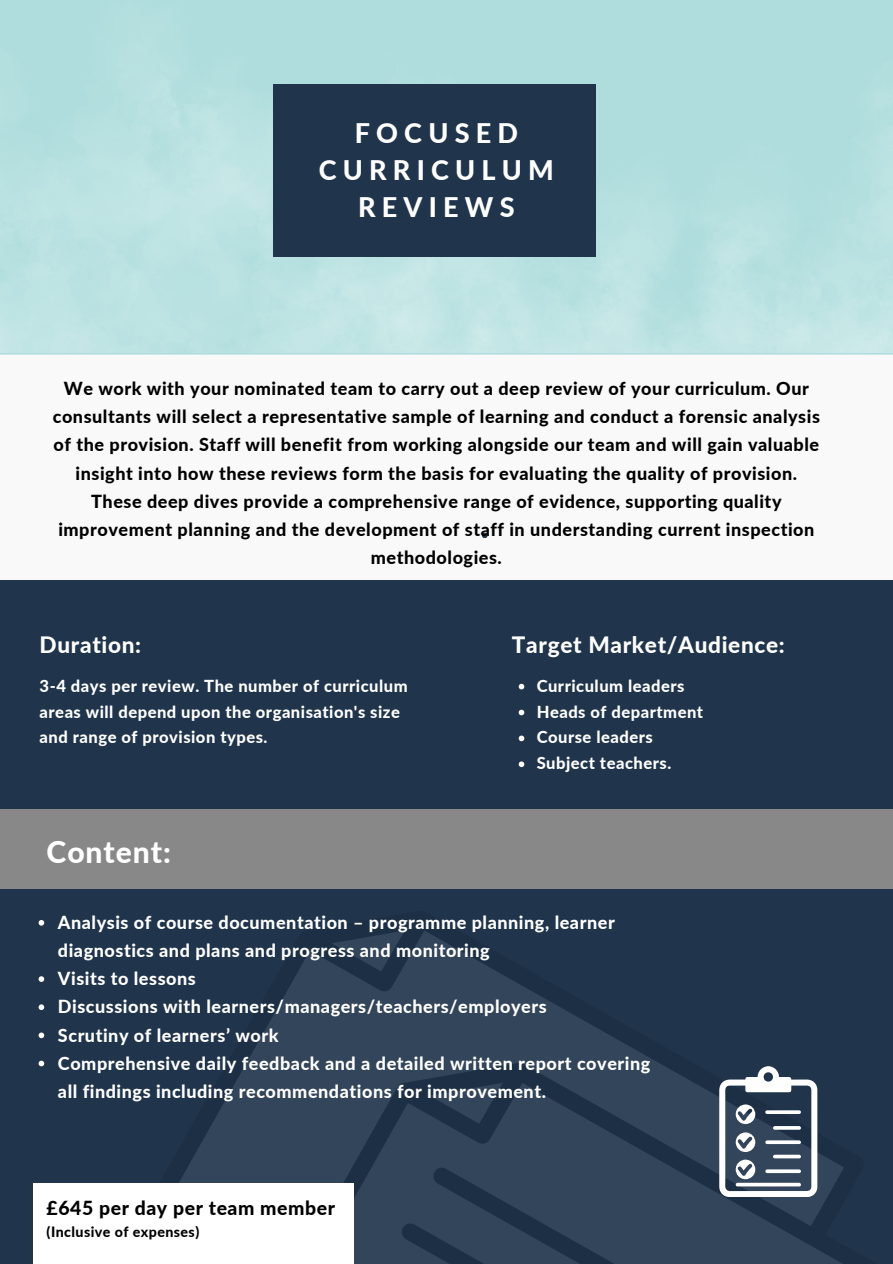
<style>
.page{position:relative;width:893px;height:1264px;background:#fff}
.page>*{position:absolute;margin:0;border:0;box-sizing:border-box;transform-origin:0 0}
.t1{font:800 30px "Lato";letter-spacing:.03em;color:#fff}
.t2{font:800 27px/37.2px "Lato";letter-spacing:.23em;color:#fff;text-align:center}
.t3{font:800 22.5px "Lato";letter-spacing:.03em;color:#fff}
.t4{font:800 19.35px "Lato";letter-spacing:.03em;color:#000}
.t5{font:800 18px/28.2px "Lato";letter-spacing:.03em;color:#000;text-align:center}
.t6{font:800 18px/28.2px "Lato";letter-spacing:.03em;color:#fff}
.t7{font:800 16.5px/25.8px "Lato";letter-spacing:.03em;color:#fff}
.t8{font:800 14.25px "Lato";letter-spacing:.03em;color:#000}
</style>
<div class="page">
<div style="left:0;top:0;width:892px;height:1263px;background:#f9f9f9"></div>
<svg style="left:482px;top:532px;width:5px;height:6px"></svg>
<div style="left:0;top:580px;width:892px;height:683px;background:#20344b"></div>
<svg style="left:38px;top:921px;width:618px;height:146px"></svg>
<svg style="left:126px;top:1062px;width:718px;height:201px;fill:#33455a"></svg>
<div style="left:0;top:809px;width:892px;height:79px;background:#888"></div>
<img style="left:0;top:0;width:892px;height:352px">
<div style="left:273px;top:84px;width:322px;height:172px;background:#20344b"></div>
<div style="left:33px;top:1182px;width:320px;height:81px;background:#fff"></div>
<svg style="left:719px;top:1066px;width:98px;height:130px"></svg>
<svg style="left:518px;top:683px;width:6px;height:6px"></svg>
<svg style="left:518px;top:709px;width:6px;height:6px"></svg>
<svg style="left:518px;top:735px;width:6px;height:6px"></svg>
<svg style="left:518px;top:761px;width:6px;height:6px"></svg>
<svg style="left:39px;top:920px;width:5px;height:5px"></svg>
<svg style="left:39px;top:976px;width:5px;height:5px"></svg>
<svg style="left:39px;top:1004px;width:5px;height:6px"></svg>
<svg style="left:39px;top:1032px;width:5px;height:6px"></svg>
<svg style="left:39px;top:1060px;width:5px;height:6px"></svg>
<h2 class="t2" style="left:319px;top:114px;width:236px">FOCUSED<br>CURRICULUM<br>REVIEWS</h2>
<p class="t5" style="left:53px;top:374px;width:768px">We work with your nominated team to carry out a deep review of your curriculum. Our consultants will select a representative sample of learning and conduct a forensic analysis of the provision. Staff will benefit from working alongside our team and will gain valuable insight into how these reviews form the basis for evaluating the quality of provision.<br>These deep dives provide a comprehensive range of evidence, supporting quality improvement planning and the development of staff in understanding current inspection methodologies.</p>
<p class="t3" style="left:40px;top:631px;width:103px">Duration:</p>
<p class="t3" style="left:512px;top:631px;width:274px">Target Market/Audience:</p>
<p class="t7" style="left:40px;top:672px;width:369px">3-4 days per review. The number of curriculum areas will depend upon the organisation's size and range of provision types.</p>
<h1 class="t1" style="left:47px;top:833px;width:126px">Content:</h1>
<p class="t7" style="left:536px;top:672px;width:168px">Curriculum leaders<br>Heads of department<br>Course leaders<br>Subject teachers.</p>
<p class="t6" style="left:58px;top:907px;width:594px">Analysis of course documentation – programme planning, learner diagnostics and plans and progress and monitoring<br>Visits to lessons<br>Discussions with learners/managers/teachers/employers<br>Scrutiny of learners’ work<br>Comprehensive daily feedback and a detailed written report covering all findings including recommendations for improvement.</p>
<p class="t4" style="left:47px;top:1196px;width:290px">£645 per day per team member</p>
<p class="t8" style="left:47px;top:1222px;width:154px">(Inclusive of expenses)</p>
</div>
